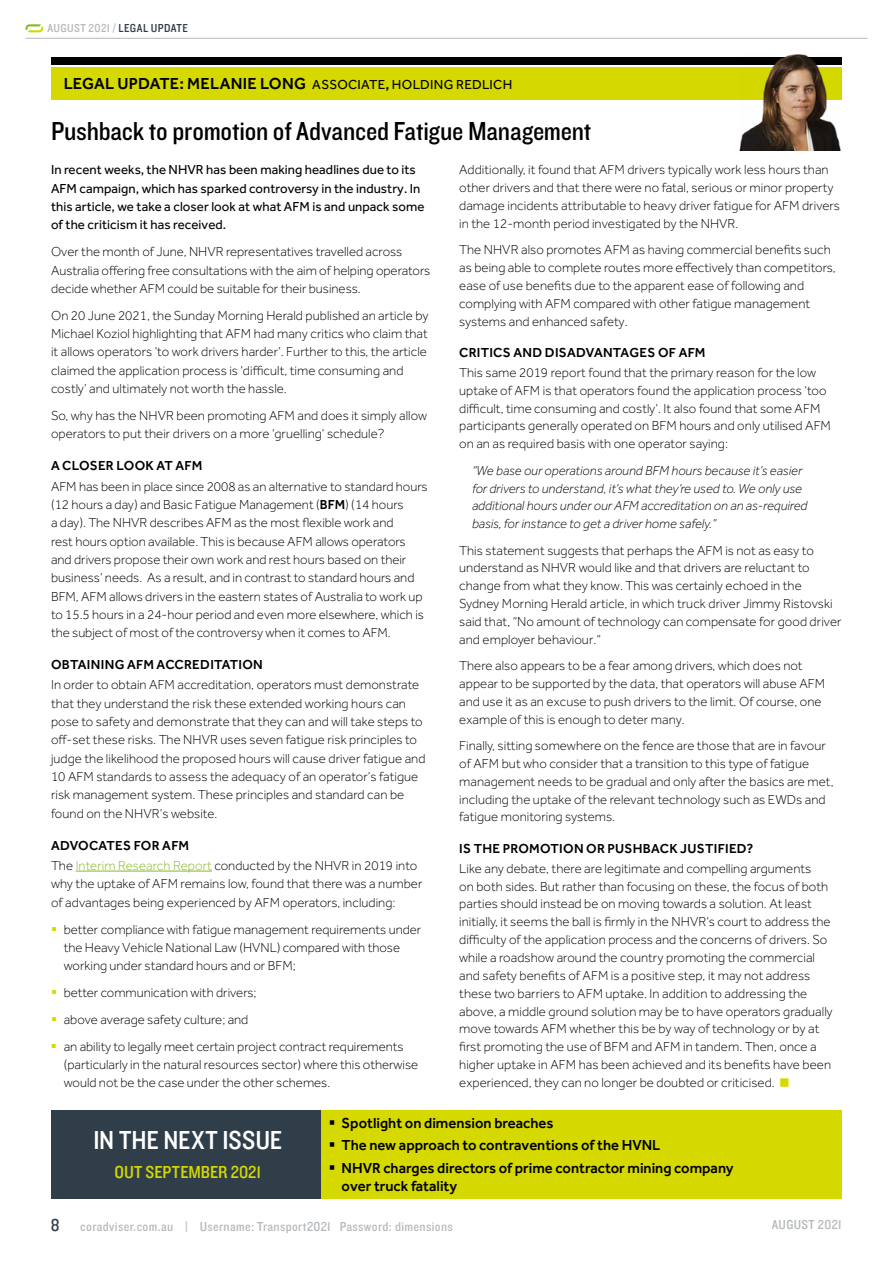
<style>
.page{position:relative;width:893px;height:1263px;background:#fff}
.page>*{position:absolute;margin:0;border:0;box-sizing:border-box;transform-origin:0 0}
.t1{font:27px "Knockout 30 Junior Welterwt";letter-spacing:-.01em;color:#000}
.t2{font:27px "Knockout 30 Junior Welterwt";letter-spacing:-.005em;color:#fff}
.t3{font:18px "Knockout 30 Junior Welterwt";color:#d5d900}
.t4{font:18px "Knockout 30 Junior Welterwt";color:#303e49}
.t5{font:500 16.5px "Effra";letter-spacing:.015em;color:#000}
.t6{font:500 15px/18px "Effra";color:#000}
.t7{font:300 13.5px/17.9px "Effra";letter-spacing:.005em;color:#000}
.t8{font:italic 300 13.5px/17.9px "Effra";letter-spacing:.005em;color:#000}
.t9{font:13.5px/18.3px "Effra";letter-spacing:.005em;color:#000}
.t10{font:500 13.5px "Effra";letter-spacing:.02em;color:#000}
.t11{font:13.5px "Knockout 30 Junior Welterwt";letter-spacing:.025em;color:#b5b9bc}
.t12{font:12px "Knockout 30 Junior Welterwt";letter-spacing:.03em;color:#b5b9bc}
.s1{color:#303e49}
.s2{font-weight:400;font-size:13.5px}
.s3{font-size:13.5px}
.s4{font-weight:500}
.s5{color:#87b925}
.s6{color:#d5d900}
</style>
<div class="page">
<hr style="left:26px;top:38px;width:841px;height:1px;background:#b5b9bc">
<div style="left:320px;top:1110px;width:522px;height:89px;background:#d5d900"></div>
<div style="left:51px;top:1110px;width:269px;height:89px;background:#303e49"></div>
<svg style="left:26px;top:24px;width:17px;height:8px"></svg>
<div style="left:51px;top:68px;width:791px;height:32px;background:#d5d900"></div>
<div style="left:51px;top:57px;width:791px;height:8px;background:#000"></div>
<hr style="left:76px;top:871px;width:136px;height:1px;background:#87b925">
<img style="left:739px;top:54px;width:103px;height:97px">
<p class="t12" style="left:48px;top:20px;width:142px">AUGUST 2021 / <span class="s1">LEGAL UPDATE</span></p>
<p class="t5" style="left:64px;top:74px;width:450px">LEGAL UPDATE: MELANIE LONG <span class="s2">ASSOCIATE</span><span class="s3">,</span> <span class="s2">HOLDING REDLICH</span></p>
<h1 class="t1" style="left:51px;top:113px;width:542px">Pushback to promotion of Advanced Fatigue Management</h1>
<p class="t9" style="left:51px;top:161px;width:375px">In recent weeks, the NHVR has been making headlines due to its AFM campaign, which has sparked controversy in the industry. In this article, we take a closer look at what AFM is and unpack some of the criticism it has received.</p>
<p class="t7" style="left:51px;top:242px;width:381px;line-height:18.3px">Over the month of June, NHVR representatives travelled across<br>Australia offering free consultations with the aim of helping operators decide whether AFM could be suitable for their business.</p>
<p class="t7" style="left:51px;top:306px;width:379px;line-height:18.3px">On 20 June 2021, the Sunday Morning Herald published an article by Michael Koziol highlighting that AFM had many critics who claim that it allows operators ‘to work drivers harder’. Further to this, the article claimed the application process is ‘difficult, time consuming and costly’ and ultimately not worth the hassle.</p>
<p class="t7" style="left:51px;top:406px;width:378px;line-height:18.3px">So, why has the NHVR been promoting AFM and does it simply allow operators to put their drivers on a more ‘gruelling’ schedule?</p>
<p class="t10" style="left:51px;top:457px;width:153px">A CLOSER LOOK AT AFM</p>
<p class="t7" style="left:51px;top:477px;width:378px;line-height:18.3px">AFM has been in place since 2008 as an alternative to standard hours (12 hours a day) and Basic Fatigue Management (<span class="s4">BFM</span>) (14 hours<br>a day). The NHVR describes AFM as the most flexible work and<br>rest hours option available. This is because AFM allows operators and drivers propose their own work and rest hours based on their business’ needs. As a result, and in contrast to standard hours and BFM, AFM allows drivers in the eastern states of Australia to work up to 15.5 hours in a 24-hour period and even more elsewhere, which is the subject of most of the controversy when it comes to AFM.</p>
<p class="t10" style="left:51px;top:656px;width:213px">OBTAINING AFM ACCREDITATION</p>
<p class="t7" style="left:51px;top:676px;width:376px;line-height:18.3px">In order to obtain AFM accreditation, operators must demonstrate that they understand the risk these extended working hours can pose to safety and demonstrate that they can and will take steps to off-set these risks. The NHVR uses seven fatigue risk principles to judge the likelihood the proposed hours will cause driver fatigue and 10 AFM standards to assess the adequacy of an operator’s fatigue risk management system. These principles and standard can be found on the NHVR’s website.</p>
<p class="t7" style="left:51px;top:835px;width:368px;line-height:20.4px"><span class="s4">ADVOCATES FOR AFM<br></span>The <span class="s5">Interim Research Report</span> conducted by the NHVR in 2019 into</p>
<p class="t7" style="left:51px;top:875px;width:373px;line-height:18.3px">why the uptake of AFM remains low, found that there was a number of advantages being experienced by AFM operators, including:</p>
<p class="t7" style="left:64px;top:920px;width:359px;line-height:18.3px;text-indent:-13px"><span class="s6">▪</span> better compliance with fatigue management requirements under the Heavy Vehicle National Law (HVNL) compared with those working under standard hours and or BFM;</p>
<p class="t7" style="left:51px;top:983px;width:207px"><span class="s6">▪</span> better communication with drivers;</p>
<p class="t7" style="left:51px;top:1010px;width:199px"><span class="s6">▪</span> above average safety culture; and</p>
<p class="t7" style="left:64px;top:1037px;width:356px;line-height:18.3px;text-indent:-13px"><span class="s6">▪</span> an ability to legally meet certain project contract requirements (particularly in the natural resources sector) where this otherwise would not be the case under the other schemes.</p>
<p class="t7" style="left:459px;top:161px;width:382px">Additionally, it found that AFM drivers typically work less hours than other drivers and that there were no fatal, serious or minor property damage incidents attributable to heavy driver fatigue for AFM drivers in the 12-month period investigated by the NHVR.</p>
<p class="t7" style="left:459px;top:241px;width:378px">The NHVR also promotes AFM as having commercial benefits such as being able to complete routes more effectively than competitors, ease of use benefits due to the apparent ease of following and complying with AFM compared with other fatigue management systems and enhanced safety.</p>
<p class="t10" style="left:459px;top:344px;width:248px">CRITICS AND DISADVANTAGES OF AFM</p>
<p class="t7" style="left:459px;top:363px;width:373px">This same 2019 report found that the primary reason for the low uptake of AFM is that operators found the application process ‘too difficult, time consuming and costly’. It also found that some AFM participants generally operated on BFM hours and only utilised AFM on an as required basis with one operator saying:</p>
<p class="t8" style="left:472px;top:461px;width:337px">“We base our operations around BFM hours because it’s easier for drivers to understand, it’s what they’re used to. We only use additional hours under our AFM accreditation on an as-required basis, for instance to get a driver home safely.”</p>
<p class="t7" style="left:459px;top:541px;width:384px">This statement suggests that perhaps the AFM is not as easy to understand as NHVR would like and that drivers are reluctant to change from what they know. This was certainly echoed in the Sydney Morning Herald article, in which truck driver Jimmy Ristovski said that, “No amount of technology can compensate for good driver and employer behaviour.”</p>
<p class="t7" style="left:459px;top:657px;width:367px">There also appears to be a fear among drivers, which does not appear to be supported by the data, that operators will abuse AFM and use it as an excuse to push drivers to the limit. Of course, one example of this is enough to deter many.</p>
<p class="t7" style="left:459px;top:737px;width:376px">Finally, sitting somewhere on the fence are those that are in favour of AFM but who consider that a transition to this type of fatigue management needs to be gradual and only after the basics are met, including the uptake of the relevant technology such as EWDs and fatigue monitoring systems.</p>
<p class="t10" style="left:459px;top:840px;width:296px">IS THE PROMOTION OR PUSHBACK JUSTIFIED?</p>
<p class="t7" style="left:459px;top:859px;width:375px">Like any debate, there are legitimate and compelling arguments<br>on both sides. But rather than focusing on these, the focus of both parties should instead be on moving towards a solution. At least initially, it seems the ball is firmly in the NHVR’s court to address the difficulty of the application process and the concerns of drivers. So while a roadshow around the country promoting the commercial and safety benefits of AFM is a positive step, it may not address these two barriers to AFM uptake. In addition to addressing the above, a middle ground solution may be to have operators gradually move towards AFM whether this be by way of technology or by at first promoting the use of BFM and AFM in tandem. Then, once a higher uptake in AFM has been achieved and its benefits have been experienced, they can no longer be doubted or criticised.</p>
<h1 class="t2" style="left:93px;top:1122px;width:190px">IN THE NEXT ISSUE</h1>
<h2 class="t3" style="left:115px;top:1160px;width:148px">OUT SEPTEMBER 2021</h2>
<p class="t6" style="left:329px;top:1114px;width:226px">▪ Spotlight on dimension breaches</p>
<p class="t6" style="left:329px;top:1136px;width:333px">▪ The new approach to contraventions of the HVNL</p>
<p class="t6" style="left:342px;top:1158px;width:393px;text-indent:-13px">▪ NHVR charges directors of prime contractor mining company over truck fatality</p>
<h2 class="t4" style="left:51px;top:1213px;width:10px">8</h2>
<p class="t11" style="left:80px;top:1217px;width:374px">coradviser.com.au | Username: Transport2021 Password: dimensions</p>
<p class="t11" style="left:772px;top:1215px;width:71px">AUGUST 2021</p>
</div>
